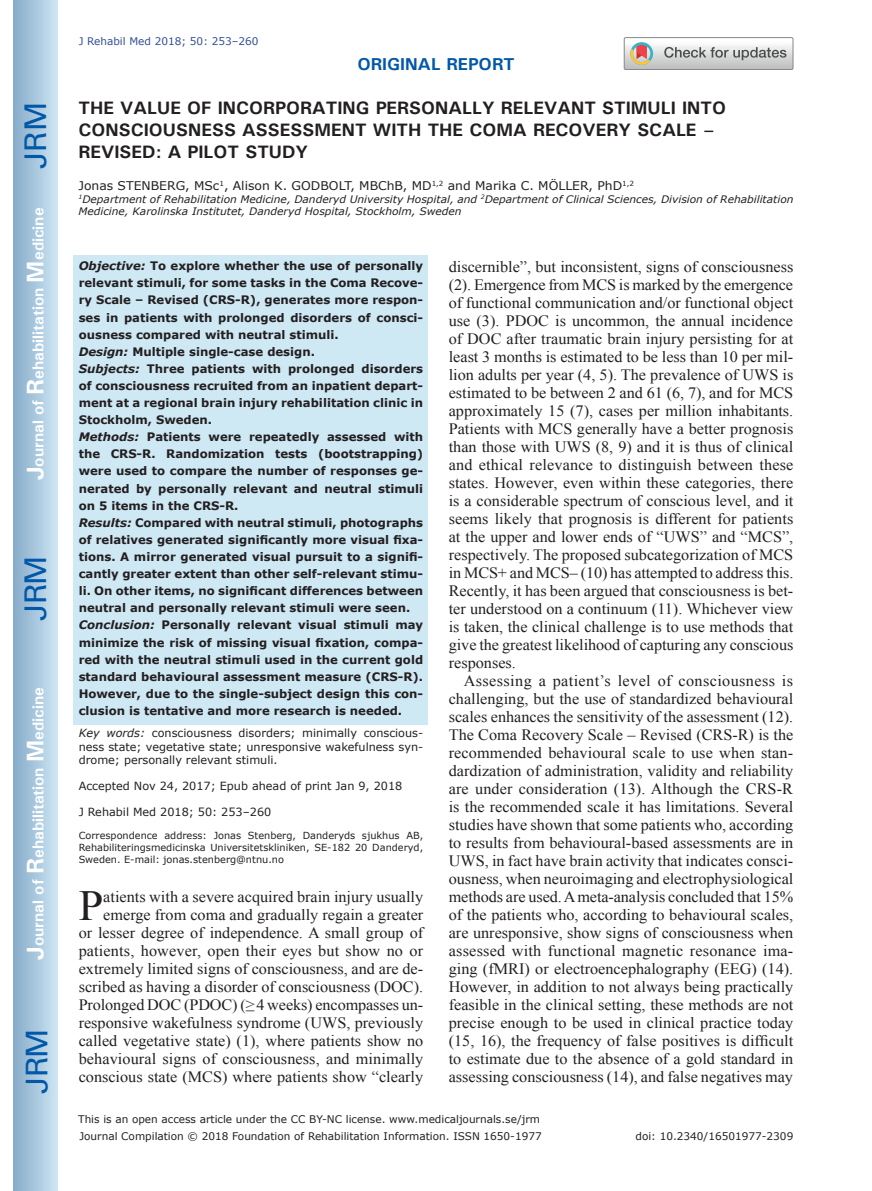
<style>
.page{position:relative;width:872px;height:1191px;background:#fff}
.page>*{position:absolute;margin:0;border:0;box-sizing:border-box;transform-origin:0 0}
.t1{font:42.9px "Times New Roman";color:#231f20}
.t2{font:30px "Univers";letter-spacing:-.03em;color:#0157a8}
.t3{font:700 18px/21.6px "Univers";color:#231f20}
.t4{font:700 17.25px "Univers";color:#0157a8}
.t5{font:15.75px/18px "Times New Roman";color:#231f20;text-align:justify}
.t6{font:700 15.75px "Univers";color:#fff}
.t7{font:12px "Verdana";color:#231f20}
.t8{font:700 11.7px/17.1px "Verdana";color:#231f20}
.t9{font:11.25px/13.5px "Verdana";color:#231f20;text-align:justify}
.t10{font:10.5px "Verdana";color:#231f20}
.t11{font:10.5px "Verdana";color:#324f95}
.t12{font:italic 10.35px/12.8px "Verdana";color:#231f20}
.t13{font:9.75px/11.7px "Verdana";color:#231f20;text-align:justify}
.s1{font-size:24px}
.s2{font-style:italic}
</style>
<div class="page">
<div style="left:14px;top:0;width:43px;height:1191px;background:linear-gradient(to right,#88acca,#cbe5f2)"></div>
<div style="left:624px;top:37px;width:169px;height:33px;border:1px solid #888688;border-radius:2px"></div>
<svg style="left:624px;top:38px;width:169px;height:32px"></svg>
<div style="left:74px;top:255px;width:354px;height:469px;background:#cee8f4"></div>
<h2 class="t2" style="left:18px;top:169px;width:68px;rotate:-90deg">JRM</h2>
<p class="t6" style="left:28px;top:480px;width:274px;rotate:-90deg"><span class="s1">J</span>ournal of <span class="s1">R</span>ehabilitation <span class="s1">M</span>edicine</p>
<h2 class="t2" style="left:18px;top:620px;width:67px;rotate:-90deg">JRM</h2>
<p class="t6" style="left:28px;top:959px;width:274px;rotate:-90deg"><span class="s1">J</span>ournal of <span class="s1">R</span>ehabilitation <span class="s1">M</span>edicine</p>
<h2 class="t2" style="left:19px;top:1093px;width:67px;rotate:-90deg">JRM</h2>
<p class="t11" style="left:79px;top:34px;width:181px">J Rehabil Med 2018; 50: 253–260</p>
<p class="t4" style="left:357px;top:53px;width:159px">ORIGINAL REPORT</p>
<p class="t3" style="left:78px;top:97px;width:649px">THE VALUE OF INCORPORATING PERSONALLY RELEVANT STIMULI INTO<br>CONSCIOUSNESS ASSESSMENT WITH THE COMA RECOVERY SCALE –<br>REVISED: A PILOT STUDY</p>
<p class="t7" style="left:78px;top:177px;width:557px">Jonas STENBERG, MSc<sup>1</sup>, Alison K. GODBOLT, MBChB, MD<sup>1,2</sup> and Marika C. MÖLLER, PhD<sup>1,2</sup></p>
<p class="t12" style="left:78px;top:192px;width:716px"><sup>1</sup>Department of Rehabilitation Medicine, Danderyd University Hospital, and <sup>2</sup>Department of Clinical Sciences, Division of Rehabilitation<br>Medicine, Karolinska Institutet, Danderyd Hospital, Stockholm, Sweden</p>
<p class="t8" style="left:79px;top:257px;width:346px"><span class="s2">Objective:</span> To explore whether the use of personally relevant stimuli, for some tasks in the Coma Recove&shy;ry Scale – Revised (CRS-R), generates more respon&shy;ses in patients with prolonged disorders of consci&shy;ousness compared with neutral stimuli.<br><span class="s2">Design:</span> Multiple single-case design.<br><span class="s2">Subjects:</span> Three patients with prolonged disorders of consciousness recruited from an inpatient depart&shy;ment at a regional brain injury rehabilitation clinic in Stockholm, Sweden.<br><span class="s2">Methods:</span> Patients were repeatedly assessed with the CRS-R. Randomization tests (bootstrapping) were used to compare the number of responses ge&shy;nerated by personally relevant and neutral stimuli on 5 items in the CRS-R.<br><span class="s2">Results:</span> Compared with neutral stimuli, photographs of relatives generated significantly more visual fixa&shy;tions. A mirror generated visual pursuit to a signifi&shy;cantly greater extent than other self-relevant stimu&shy;li. On other items, no significant differences between neutral and personally relevant stimuli were seen.<br><span class="s2">Conclusion:</span> Personally relevant visual stimuli may minimize the risk of missing visual fixation, compa&shy;red with the neutral stimuli used in the current gold standard behavioural assessment measure (CRS-R).<br>However, due to the single-subject design this con&shy;clusion is tentative and more research is needed.</p>
<p class="t9" style="left:79px;top:726px;width:346px"><span class="s2">Key words:</span> consciousness disorders; minimally conscious&shy;ness state; vegetative state; unresponsive wakefulness syn&shy;drome; personally relevant stimuli.</p>
<p class="t9" style="left:79px;top:779px;width:325px">Accepted Nov 24, 2017; Epub ahead of print Jan 9, 2018</p>
<p class="t9" style="left:79px;top:804px;width:194px">J Rehabil Med 2018; 50: 253–260</p>
<p class="t13" style="left:79px;top:829px;width:346px">Correspondence address: Jonas Stenberg, Danderyds sjukhus AB, Rehabiliteringsmedicinska Universitetskliniken, SE-182 20 Danderyd, Sweden. E-mail: jonas.stenberg@ntnu.no</p>
<h1 class="t1" style="left:79px;top:876px;width:26px">P</h1>
<p class="t5" style="left:79px;top:887px;width:346px;text-align:right">atients with a severe acquired brain injury usually emerge from coma and gradually regain a greater<br>or lesser degree of independence. A small group of patients, however, open their eyes but show no or extremely limited signs of consciousness, and are de&shy;scribed as having a disorder of consciousness (DOC).<br>Prolonged DOC (PDOC) (≥4 weeks) encompasses un&shy;responsive wakefulness syndrome (UWS, previously called vegetative state) (1), where patients show no behavioural signs of consciousness, and minimally conscious state (MCS) where patients show “clearly</p>
<p class="t5" style="left:449px;top:258px;width:346px">discernible”, but inconsistent, signs of consciousness (2). Emergence from MCS is marked by the emergence of functional communication and/or functional object use (3). PDOC is uncommon, the annual incidence of DOC after traumatic brain injury persisting for at least 3 months is estimated to be less than 10 per mil&shy;lion adults per year (4, 5). The prevalence of UWS is estimated to be between 2 and 61 (6, 7), and for MCS approximately 15 (7), cases per million inhabitants.<br>Patients with MCS generally have a better prognosis than those with UWS (8, 9) and it is thus of clinical and ethical relevance to distinguish between these states. However, even within these categories, there is a considerable spectrum of conscious level, and it seems likely that prognosis is different for patients at the upper and lower ends of “UWS” and “MCS”, respectively. The proposed subcategorization of MCS in MCS+ and MCS– (10) has attempted to address this.<br>Recently, it has been argued that consciousness is bet&shy;ter understood on a continuum (11). Whichever view is taken, the clinical challenge is to use methods that give the greatest likelihood of capturing any conscious responses.</p>
<p class="t5" style="left:449px;top:672px;width:346px;text-indent:15px">Assessing a patient’s level of consciousness is challenging, but the use of standardized behavioural scales enhances the sensitivity of the assessment (12).<br>The Coma Recovery Scale – Revised (CRS-R) is the recommended behavioural scale to use when stan&shy;dardization of administration, validity and reliability are under consideration (13). Although the CRS-R is the recommended scale it has limitations. Several studies have shown that some patients who, according to results from behavioural-based assessments are in UWS, in fact have brain activity that indicates consci&shy;ousness, when neuroimaging and electrophysiological methods are used. A meta-analysis concluded that 15% of the patients who, according to behavioural scales, are unresponsive, show signs of consciousness when assessed with functional magnetic resonance ima&shy;ging (fMRI) or electroencephalography (EEG) (14).<br>However, in addition to not always being practically feasible in the clinical setting, these methods are not precise enough to be used in clinical practice today (15, 16), the frequency of false positives is difficult to estimate due to the absence of a gold standard in assessing consciousness (14), and false negatives may</p>
<p class="t10" style="left:78px;top:1112px;width:463px">This is an open access article under the CC BY-NC license. www.medicaljournals.se/jrm</p>
<p class="t10" style="left:79px;top:1128px;width:464px">Journal Compilation © 2018 Foundation of Rehabilitation Information. ISSN 1650-1977</p>
<p class="t10" style="left:635px;top:1129px;width:159px">doi: 10.2340/16501977-2309</p>
</div>
